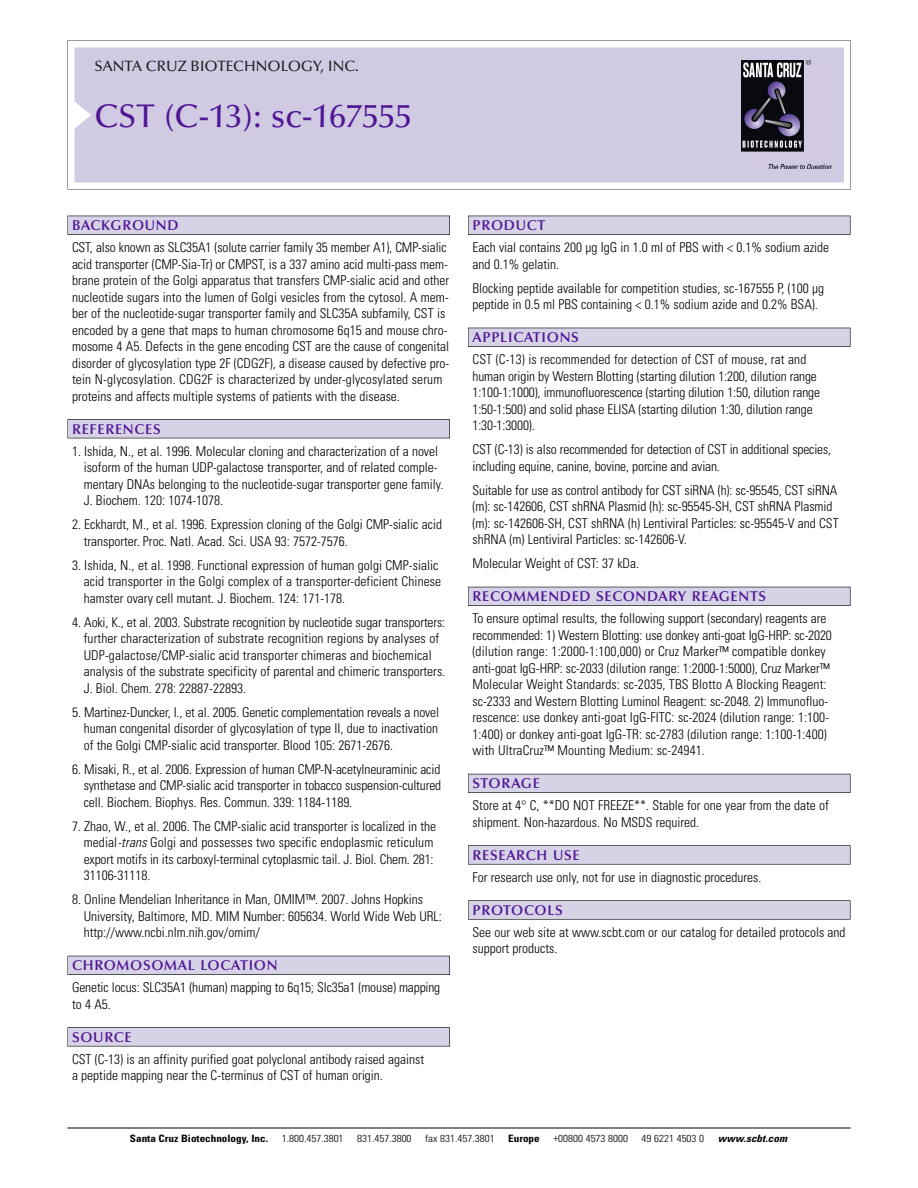
<style>
.page{position:relative;width:918px;height:1188px;background:#fff}
.page>*{position:absolute;margin:0;border:0;box-sizing:border-box;transform-origin:0 0}
.t1{font:500 33px "Optima";color:#511695}
.t2{font:500 15px "Optima";color:#231f20}
.t3{font:600 14.25px "Optima";letter-spacing:.05em;color:#511695}
.t4{font:300 condensed 13.5px/16.5px "Univers";color:#000}
.t5{font:300 condensed 10.2px "Univers";color:#000;scale:1.1 1}
.t6{font:700 condensed 10.2px "Univers";color:#000;scale:1.1 1}
.t7{font:italic 700 condensed 10.2px "Univers";letter-spacing:.005em;color:#000;scale:1.1 1}
.s1{font-style:italic}
</style>
<div class="page">
<svg style="left:68px;top:40px;width:783px;height:149px"></svg>
<div style="left:74px;top:47px;width:770px;height:135px;background:#d1cae3"></div>
<img style="left:741px;top:60px;width:90px;height:108px">
<div style="left:68px;top:216px;width:382px;height:19px;background:#525155"></div>
<div style="left:68px;top:216px;width:381px;height:18px;background:#d7d3e7"></div>
<div style="left:68px;top:419px;width:382px;height:19px;background:#525155"></div>
<div style="left:68px;top:420px;width:381px;height:18px;background:#d7d3e7"></div>
<div style="left:68px;top:956px;width:382px;height:19px;background:#525158"></div>
<div style="left:68px;top:956px;width:381px;height:18px;background:#d7d3e7"></div>
<div style="left:68px;top:1027px;width:382px;height:19px;background:#575759"></div>
<div style="left:68px;top:1028px;width:381px;height:18px;background:#d7d3e7"></div>
<div style="left:468px;top:216px;width:382px;height:19px;background:#525155"></div>
<div style="left:468px;top:216px;width:382px;height:18px;background:#d7d3e7"></div>
<div style="left:468px;top:328px;width:382px;height:19px;background:#515055"></div>
<div style="left:468px;top:328px;width:382px;height:18px;background:#d7d3e7"></div>
<div style="left:468px;top:587px;width:382px;height:19px;background:#525158"></div>
<div style="left:468px;top:587px;width:382px;height:18px;background:#d7d3e7"></div>
<div style="left:468px;top:774px;width:382px;height:19px;background:#54535a"></div>
<div style="left:468px;top:774px;width:382px;height:18px;background:#d7d3e7"></div>
<svg style="left:468px;top:845px;width:382px;height:20px"></svg>
<div style="left:468px;top:846px;width:382px;height:18px;background:#d7d3e7"></div>
<div style="left:468px;top:900px;width:382px;height:20px;background:#666667"></div>
<div style="left:468px;top:901px;width:382px;height:18px;background:#d7d3e7"></div>
<hr style="left:68px;top:1128px;width:782px;height:1px;background:#000">
<p class="t2" style="left:94px;top:61px;width:266px">SANTA CRUZ BIOTECHNOLOGY, INC.</p>
<h1 class="t1" style="left:94px;top:103px;width:319px">CST (C-13): sc-167555</h1>
<p class="t3" style="left:72px;top:219px;width:108px">BACKGROUND</p>
<p class="t4" style="left:72px;top:240px;width:379px">CST, also known as SLC35A1 (solute carrier family 35 member A1), CMP-sialic acid transporter (CMP-Sia-Tr) or CMPST, is a 337 amino acid multi-pass mem&shy;brane protein of the Golgi apparatus that transfers CMP-sialic acid and other nucleotide sugars into the lumen of Golgi vesicles from the cytosol. A mem&shy;ber of the nucleotide-sugar transporter family and SLC35A subfamily, CST is encoded by a gene that maps to human chromosome 6q15 and mouse chro&shy;mosome 4 A5. Defects in the gene encoding CST are the cause of congenital disorder of glycosylation type 2F (CDG2F), a disease caused by defective pro&shy;tein N-glycosylation. CDG2F is characterized by under-glycosylated serum proteins and affects multiple systems of patients with the disease.</p>
<p class="t3" style="left:72px;top:423px;width:90px">REFERENCES</p>
<p class="t4" style="left:84px;top:444px;width:361px;text-indent:-12px">1. Ishida, N., et al. 1996. Molecular cloning and characterization of a novel isoform of the human UDP-galactose transporter, and of related comple&shy;mentary DNAs belonging to the nucleotide-sugar transporter gene family.<br>J. Biochem. 120: 1074-1078.</p>
<p class="t4" style="left:84px;top:517px;width:360px;text-indent:-12px">2. Eckhardt, M., et al. 1996. Expression cloning of the Golgi CMP-sialic acid transporter. Proc. Natl. Acad. Sci. USA 93: 7572-7576.</p>
<p class="t4" style="left:84px;top:558px;width:359px;text-indent:-12px">3. Ishida, N., et al. 1998. Functional expression of human golgi CMP-sialic acid transporter in the Golgi complex of a transporter-deficient Chinese hamster ovary cell mutant. J. Biochem. 124: 171-178.</p>
<p class="t4" style="left:84px;top:615px;width:363px;text-indent:-12px">4. Aoki, K., et al. 2003. Substrate recognition by nucleotide sugar transporters: further characterization of substrate recognition regions by analyses of UDP-galactose/CMP-sialic acid transporter chimeras and biochemical analysis of the substrate specificity of parental and chimeric transporters.<br>J. Biol. Chem. 278: 22887-22893.</p>
<p class="t4" style="left:84px;top:705px;width:357px;text-align:justify;text-indent:-12px">5. Martinez-Duncker, I., et al. 2005. Genetic complementation reveals a novel human congenital disorder of glycosylation of type II, due to inactivation of the Golgi CMP-sialic acid transporter. Blood 105: 2671-2676.</p>
<p class="t4" style="left:84px;top:762px;width:359px;text-align:justify;text-indent:-12px">6. Misaki, R., et al. 2006. Expression of human CMP-N-acetylneuraminic acid synthetase and CMP-sialic acid transporter in tobacco suspension-cultured cell. Biochem. Biophys. Res. Commun. 339: 1184-1189.</p>
<p class="t4" style="left:84px;top:819px;width:354px;text-indent:-12px">7. Zhao, W., et al. 2006. The CMP-sialic acid transporter is localized in the medial<span class="s1">-trans</span> Golgi and possesses two specific endoplasmic reticulum export motifs in its carboxyl-terminal cytoplasmic tail. J. Biol. Chem. 281:<br>31106-31118.</p>
<p class="t4" style="left:84px;top:892px;width:360px;text-indent:-12px">8. Online Mendelian Inheritance in Man, OMIM™. 2007. Johns Hopkins<br>University, Baltimore, MD. MIM Number: 605634. World Wide Web URL: http://www.ncbi.nlm.nih.gov/omim/</p>
<p class="t3" style="left:72px;top:960px;width:207px">CHROMOSOMAL LOCATION</p>
<p class="t4" style="left:72px;top:980px;width:370px">Genetic locus: SLC35A1 (human) mapping to 6q15; Slc35a1 (mouse) mapping to 4 A5.</p>
<p class="t3" style="left:72px;top:1031px;width:61px">SOURCE</p>
<p class="t4" style="left:72px;top:1052px;width:354px">CST (C-13) is an affinity purified goat polyclonal antibody raised against a peptide mapping near the C-terminus of CST of human origin.</p>
<p class="t3" style="left:473px;top:219px;width:74px">PRODUCT</p>
<p class="t4" style="left:473px;top:240px;width:358px">Each vial contains 200 µg IgG in 1.0 ml of PBS with &lt; 0.1% sodium azide and 0.1% gelatin.</p>
<p class="t4" style="left:473px;top:281px;width:353px">Blocking peptide available for competition studies, sc-167555 P, (100 µg peptide in 0.5 ml PBS containing &lt; 0.1% sodium azide and 0.2% BSA).</p>
<p class="t3" style="left:473px;top:332px;width:108px">APPLICATIONS</p>
<p class="t4" style="left:473px;top:352px;width:349px">CST (C-13) is recommended for detection of CST of mouse, rat and human origin by Western Blotting (starting dilution 1:200, dilution range 1:100-1:1000), immunofluorescence (starting dilution 1:50, dilution range 1:50-1:500) and solid phase ELISA (starting dilution 1:30, dilution range 1:30-1:3000).</p>
<p class="t4" style="left:473px;top:442px;width:360px">CST (C-13) is also recommended for detection of CST in additional species, including equine, canine, bovine, porcine and avian.</p>
<p class="t4" style="left:473px;top:483px;width:368px">Suitable for use as control antibody for CST siRNA (h): sc-95545, CST siRNA (m): sc-142606, CST shRNA Plasmid (h): sc-95545-SH, CST shRNA Plasmid (m): sc-142606-SH, CST shRNA (h) Lentiviral Particles: sc-95545-V and CST shRNA (m) Lentiviral Particles: sc-142606-V.</p>
<p class="t4" style="left:473px;top:556px;width:168px">Molecular Weight of CST: 37 kDa.</p>
<p class="t3" style="left:473px;top:591px;width:295px">RECOMMENDED SECONDARY REAGENTS</p>
<p class="t4" style="left:473px;top:611px;width:361px">To ensure optimal results, the following support (secondary) reagents are recommended: 1) Western Blotting: use donkey anti-goat IgG-HRP: sc-2020 (dilution range: 1:2000-1:100,000) or Cruz Marker™ compatible donkey anti-goat IgG-HRP: sc-2033 (dilution range: 1:2000-1:5000), Cruz Marker™ Molecular Weight Standards: sc-2035, TBS Blotto A Blocking Reagent: sc-2333 and Western Blotting Luminol Reagent: sc-2048. 2) Immunofluo&shy;rescence: use donkey anti-goat IgG-FITC: sc-2024 (dilution range: 1:100- 1:400) or donkey anti-goat IgG-TR: sc-2783 (dilution range: 1:100-1:400) with UltraCruz™ Mounting Medium: sc-24941.</p>
<p class="t3" style="left:473px;top:778px;width:69px">STORAGE</p>
<p class="t4" style="left:473px;top:798px;width:358px">Store at 4° C, **DO NOT FREEZE**. Stable for one year from the date of shipment. Non-hazardous. No MSDS required.</p>
<p class="t3" style="left:473px;top:849px;width:109px">RESEARCH USE</p>
<p class="t4" style="left:473px;top:870px;width:290px">For research use only, not for use in diagnostic procedures.</p>
<p class="t3" style="left:473px;top:904px;width:92px">PROTOCOLS</p>
<p class="t4" style="left:473px;top:925px;width:375px">See our web site at www.scbt.com or our catalog for detailed protocols and support products.</p>
<p class="t6" style="left:130px;top:1135px;width:127px">Santa Cruz Biotechnology, Inc.</p>
<p class="t5" style="left:282px;top:1135px;width:58px">1.800.457.3801</p>
<p class="t5" style="left:357px;top:1135px;width:51px">831.457.3800</p>
<p class="t5" style="left:425px;top:1135px;width:65px">fax 831.457.3801</p>
<p class="t6" style="left:508px;top:1135px;width:30px">Europe</p>
<p class="t5" style="left:553px;top:1135px;width:69px">+00800 4573 8000</p>
<p class="t5" style="left:642px;top:1135px;width:58px">49 6221 4503 0</p>
<p class="t7" style="left:718px;top:1135px;width:64px">www.scbt.com</p>
</div>
